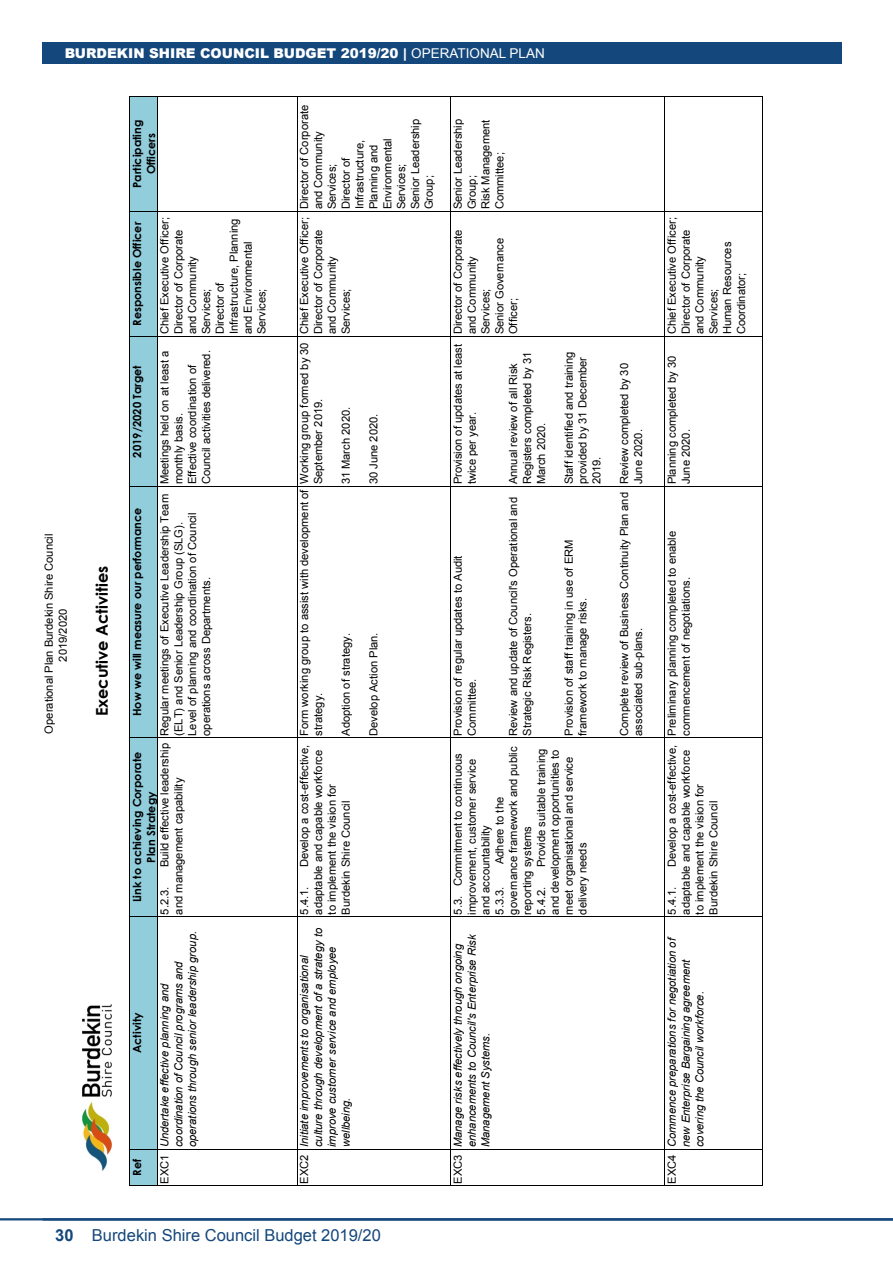
<style>
.page{position:relative;width:893px;height:1263px;background:#fff}
.page>*{position:absolute;margin:0;border:0;box-sizing:border-box;transform-origin:0 0}
.t1{font:16.5px "Arial";color:#14477b}
.t2{font:700 16.2px "Century Gothic";color:#000}
.t3{font:900 13.5px "Arial";color:#fff}
.t4{font:11.25px/13.8px "Arial";color:#000}
.t5{font:italic 11.25px/13.8px "Arial";color:#000}
.t6{font:700 11.25px/14.2px "Century Gothic";color:#000;text-align:center}
.s1{font-weight:400}
.s2{font-style:normal}
.s3{font-weight:700}
</style>
<div class="page">
<hr style="left:0;top:1218px;width:893px;height:2px;background:#14477b">
<div style="left:43px;top:43px;width:799px;height:21px;background:#14477b"></div>
<div style="left:130px;top:96px;width:28px;height:1089px;background:#92cddc"></div>
<hr style="left:129px;top:1185px;width:634px;height:1px;background:#000">
<hr style="left:130px;top:1149px;width:633px;height:1px;background:#000">
<hr style="left:130px;top:916px;width:633px;height:1px;background:#000">
<hr style="left:130px;top:737px;width:633px;height:1px;background:#000">
<hr style="left:130px;top:486px;width:633px;height:1px;background:#000">
<hr style="left:130px;top:336px;width:633px;height:1px;background:#000">
<hr style="left:130px;top:211px;width:633px;height:1px;background:#000">
<hr style="left:130px;top:96px;width:633px;height:1px;background:#000">
<hr style="left:129px;top:96px;width:1px;height:1089px;background:#000">
<hr style="left:157px;top:96px;width:1px;height:1089px;background:#000">
<hr style="left:297px;top:96px;width:1px;height:1089px;background:#000">
<hr style="left:450px;top:96px;width:1px;height:1089px;background:#000">
<hr style="left:664px;top:96px;width:1px;height:1089px;background:#000">
<hr style="left:762px;top:96px;width:1px;height:1089px;background:#000">
<img style="left:82px;top:1004px;width:30px;height:167px">
<p class="t3" style="left:65px;top:43px;width:482px">BURDEKIN SHIRE COUNCIL BUDGET 2019/20 | <span class="s1">OPERATIONAL PLAN</span></p>
<p class="t4" style="left:42px;top:733px;width:201px;text-align:center;rotate:-90deg">Operational Plan Burdekin Shire Council<br>2019/2020</p>
<p class="t2" style="left:90px;top:716px;width:152px;rotate:-90deg">Executive Activities</p>
<p class="t6" style="left:129px;top:188px;width:70px;rotate:-90deg">Participating<br>Officers</p>
<p class="t6" style="left:129px;top:326px;width:105px;rotate:-90deg">Responsible Officer</p>
<p class="t6" style="left:129px;top:458px;width:94px;rotate:-90deg">2019/2020 Target</p>
<p class="t6" style="left:129px;top:716px;width:210px;rotate:-90deg">How we will measure our performance</p>
<p class="t4" style="left:158px;top:334px;width:118px;rotate:-90deg">Chief Executive Officer;<br>Director of Corporate and Community<br>Services;<br>Director of<br>Infrastructure, Planning and Environmental<br>Services;</p>
<p class="t4" style="left:158px;top:484px;width:136px;rotate:-90deg">Meetings held on at least a monthly basis.<br>Effective coordination of<br>Council activities delivered.</p>
<p class="t4" style="left:158px;top:736px;width:243px;rotate:-90deg">Regular meetings of Executive Leadership Team (ELT) and Senior Leadership Group (SLG).<br>Level of planning and coordination of Council operations across Departments.</p>
<p class="t4" style="left:158px;top:914px;width:173px;text-indent:47px;rotate:-90deg">Build effective leadership and management capability</p>
<p class="t6" style="left:129px;top:902px;width:152px;rotate:-90deg">Link to achieving Corporate<br>Plan Strategy</p>
<p class="t4" style="left:158px;top:914px;width:30px;rotate:-90deg">5.2.3.</p>
<p class="t6" style="left:129px;top:1053px;width:42px;rotate:-90deg">Activity</p>
<p class="t6" style="left:129px;top:1176px;width:18px;rotate:-90deg">Ref</p>
<p class="t5" style="left:158px;top:1147px;width:218px;text-indent:-37px;rotate:-90deg"><span class="s2">EXC1</span> Undertake effective planning and coordination of Council programs and operations through senior leadership group.</p>
<p class="t4" style="left:297px;top:209px;width:106px;rotate:-90deg">Director of Corporate and Community<br>Services;<br>Director of<br>Infrastructure,<br>Planning and<br>Environmental<br>Services;<br>Senior Leadership<br>Group;</p>
<p class="t4" style="left:297px;top:334px;width:118px;rotate:-90deg">Chief Executive Officer;<br>Director of Corporate and Community<br>Services;</p>
<p class="t4" style="left:297px;top:736px;width:395px;rotate:-90deg">Form working group to assist with development of Working group formed by 30 strategy.</p>
<p class="t4" style="left:311px;top:484px;width:87px;rotate:-90deg">September 2019.</p>
<p class="t4" style="left:339px;top:484px;width:79px;rotate:-90deg">31 March 2020.</p>
<p class="t4" style="left:367px;top:484px;width:72px;rotate:-90deg">30 June 2020.</p>
<p class="t4" style="left:339px;top:736px;width:104px;rotate:-90deg">Adoption of strategy.</p>
<p class="t4" style="left:367px;top:736px;width:105px;rotate:-90deg">Develop Action Plan.</p>
<p class="t4" style="left:297px;top:914px;width:171px;text-indent:47px;rotate:-90deg">Develop a cost-effective, adaptable and capable workforce to implement the vision for<br>Burdekin Shire Council</p>
<p class="t4" style="left:297px;top:914px;width:30px;rotate:-90deg">5.4.1.</p>
<p class="t5" style="left:298px;top:1147px;width:221px;text-indent:-37px;rotate:-90deg"><span class="s2">EXC2</span> Initiate improvements to organisational culture through development of a strategy to improve customer service and employee wellbeing.</p>
<h1 class="t1" style="left:55px;top:1224px;width:327px"><span class="s3">30</span> Burdekin Shire Council Budget 2019/20</h1>
<p class="t4" style="left:451px;top:209px;width:92px;rotate:-90deg">Senior Leadership<br>Group;<br>Risk Management<br>Committee;</p>
<p class="t4" style="left:451px;top:334px;width:106px;rotate:-90deg">Director of Corporate and Community<br>Services;<br>Senior Governance<br>Officer;</p>
<p class="t4" style="left:451px;top:484px;width:142px;rotate:-90deg">Provision of updates at least twice per year.</p>
<p class="t4" style="left:507px;top:484px;width:134px;rotate:-90deg">Annual review of all Risk<br>Registers completed by 31<br>March 2020.</p>
<p class="t4" style="left:562px;top:484px;width:134px;rotate:-90deg">Staff identified and training provided by 31 December<br>2019.</p>
<p class="t4" style="left:617px;top:484px;width:123px;rotate:-90deg">Review completed by 30<br>June 2020.</p>
<p class="t4" style="left:451px;top:736px;width:182px;rotate:-90deg">Provision of regular updates to Audit<br>Committee.</p>
<p class="t4" style="left:507px;top:736px;width:240px;rotate:-90deg">Review and update of Council's Operational and<br>Strategic Risk Registers.</p>
<p class="t4" style="left:562px;top:736px;width:198px;rotate:-90deg">Provision of staff training in use of ERM framework to manage risks.</p>
<p class="t4" style="left:493px;top:914px;width:169px;text-indent:50px;rotate:-90deg">Adhere to the governance framework and public reporting systems<br>5.4.2.</p>
<p class="t4" style="left:534px;top:914px;width:168px;text-indent:47px;rotate:-90deg">Provide suitable training and development opportunities to meet organisational and service delivery needs</p>
<p class="t4" style="left:451px;top:914px;width:163px;rotate:-90deg">5.3. Commitment to continuous improvement, customer service and accountability<br>5.3.3.</p>
<p class="t5" style="left:451px;top:1147px;width:215px;text-indent:-37px;rotate:-90deg"><span class="s2">EXC3</span> Manage risks effectively through ongoing enhancements to Council's Enterprise Risk<br>Management Systems.</p>
<p class="t4" style="left:617px;top:736px;width:245px;rotate:-90deg">Complete review of Business Continuity Plan and associated sub-plans.</p>
<p class="t4" style="left:665px;top:334px;width:118px;rotate:-90deg">Chief Executive Officer;<br>Director of Corporate and Community<br>Services;<br>Human Resources<br>Coordinator;</p>
<p class="t4" style="left:665px;top:484px;width:130px;rotate:-90deg">Planning completed by 30<br>June 2020.</p>
<p class="t4" style="left:665px;top:736px;width:206px;rotate:-90deg">Preliminary planning completed to enable commencement of negotiations.</p>
<p class="t4" style="left:665px;top:914px;width:171px;text-indent:47px;rotate:-90deg">Develop a cost-effective, adaptable and capable workforce to implement the vision for<br>Burdekin Shire Council</p>
<p class="t4" style="left:665px;top:914px;width:30px;rotate:-90deg">5.4.1.</p>
<p class="t5" style="left:665px;top:1147px;width:212px;text-indent:-37px;rotate:-90deg"><span class="s2">EXC4</span> Commence preparations for negotiation of new Enterprise Bargaining agreement covering the Council workforce.</p>
</div>
